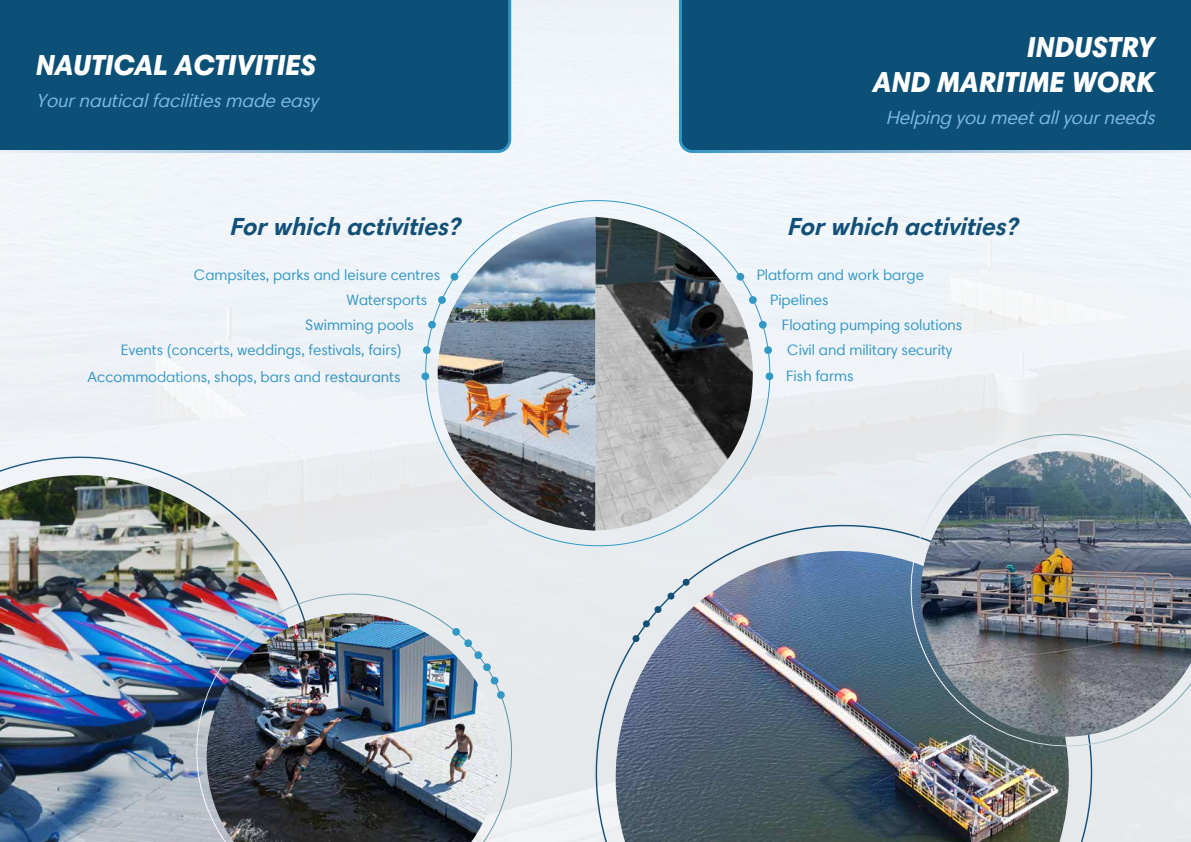
<style>
.page{position:relative;width:1191px;height:842px;background:#fff}
.page>*{position:absolute;margin:0;border:0;box-sizing:border-box;transform-origin:0 0}
.t1{font:italic 900 29px/34.8px "Harmonia Sans W06";color:#fff;text-align:right}
.t2{font:italic 700 25px "Harmonia Sans W01";color:#125077}
.t3{font:italic 19px "Harmonia Sans W01";color:#7fb9e6}
.t4{font:15.1px/25.5px "Harmonia Sans W01";color:#3299c5}
</style>
<div class="page">
<img style="left:0;top:0;width:1191px;height:842px">
<div style="left:679px;top:0;width:512px;height:153px;background:#0c5078"></div>
<div style="left:0;top:0;width:511px;height:153px;background:#0c5078"></div>
<svg style="left:564px;top:494px;width:557px;height:348px;background:#e3e8eb"></svg>
<img style="left:615px;top:551px;width:453px;height:291px">
<img style="left:174px;top:572px;width:360px;height:270px">
<svg style="left:888px;top:413px;width:303px;height:355px;background:#b5bec5"></svg>
<img style="left:918px;top:451px;width:273px;height:288px">
<svg style="left:452px;top:627px;width:47px;height:58px;background:#bdcfda"></svg>
<svg style="left:496px;top:691px;width:9px;height:8px"></svg>
<svg style="left:402px;top:177px;width:392px;height:392px"></svg>
<img style="left:437px;top:217px;width:316px;height:314px">
<div style="left:765px;top:372px;width:8px;height:8px;background:#3299c5;border-radius:4px"></div>
<div style="left:764px;top:346px;width:8px;height:8px;background:#3299c5;border-radius:4px"></div>
<svg style="left:758px;top:321px;width:9px;height:8px"></svg>
<svg style="left:748px;top:296px;width:9px;height:8px"></svg>
<div style="left:736px;top:273px;width:8px;height:8px;background:#3299c5;border-radius:4px"></div>
<svg style="left:682px;top:578px;width:8px;height:8px"></svg>
<svg style="left:667px;top:592px;width:8px;height:8px"></svg>
<svg style="left:654px;top:606px;width:8px;height:7px"></svg>
<svg style="left:642px;top:620px;width:8px;height:8px"></svg>
<svg style="left:632px;top:635px;width:8px;height:7px"></svg>
<h1 class="t1" style="left:36px;top:46px;width:282px">NAUTICAL ACTIVITIES</h1>
<p class="t3" style="left:36px;top:88px;width:284px">Yournauticalfacilitiesmade easy</p>
<h1 class="t1" style="left:872px;top:29px;width:283px">INDUSTRY<br>AND MARITIME WORK</h1>
<p class="t3" style="left:886px;top:106px;width:275px">Helping you meetallyourneeds</p>
<h2 class="t2" style="left:229px;top:211px;width:239px">Forwhich activities?</h2>
<h2 class="t2" style="left:786px;top:211px;width:239px">Forwhich activities?</h2>
<p class="t4" style="left:194px;top:262px;width:248px">Campsites, parks and leisure centres</p>
<p class="t4" style="left:346px;top:287px;width:82px">Watersports</p>
<p class="t4" style="left:305px;top:312px;width:110px">Swimming pools</p>
<p class="t4" style="left:121px;top:337px;width:282px">Events (concerts, weddings, festivals, fairs)</p>
<p class="t4" style="left:88px;top:364px;width:314px">Accommodations, shops, bars and restaurants</p>
<p class="t4" style="left:770px;top:262px;width:155px;text-indent:-13px">Platform and work barge<br>Pipelines</p>
<p class="t4" style="left:782px;top:312px;width:182px">Floating pumping solutions<br>Civil and military security<br>Fish farms</p>
</div>
